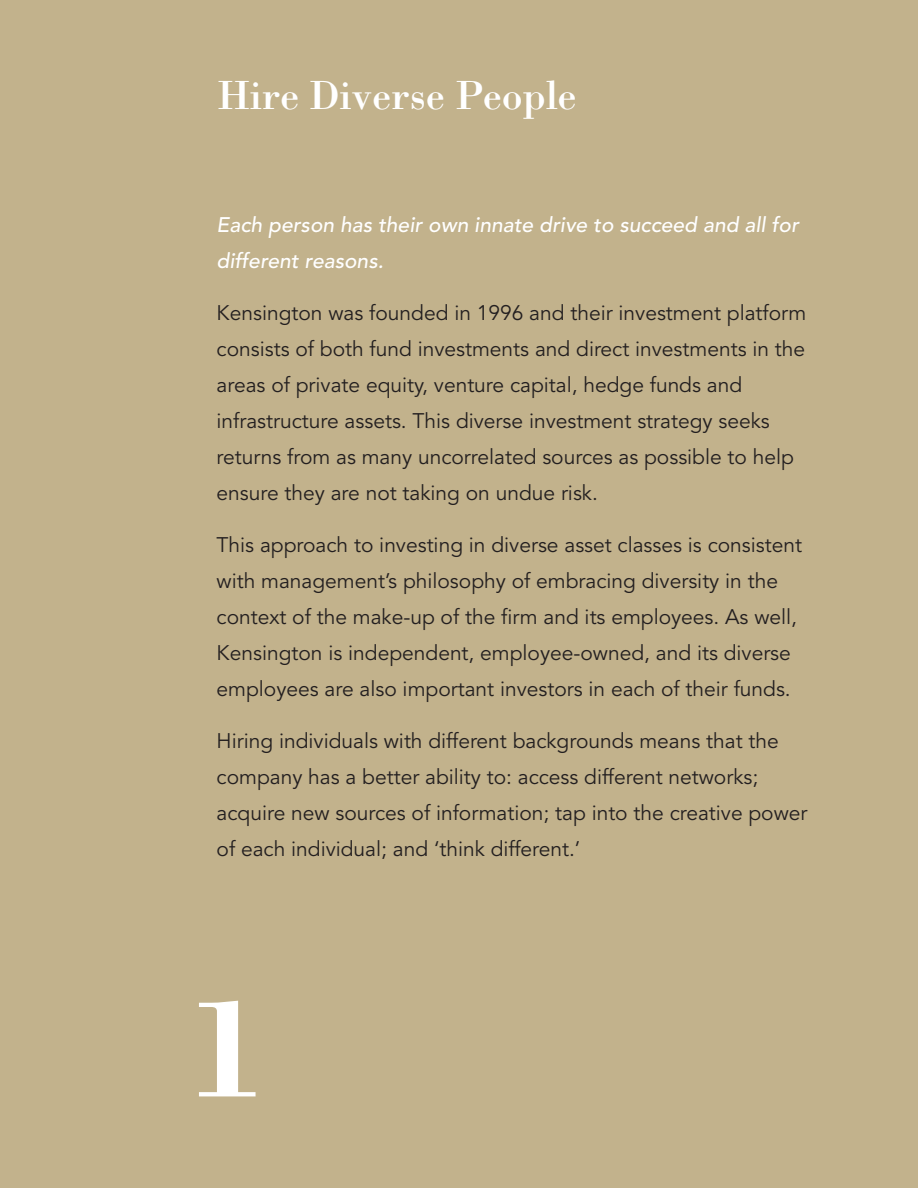
<style>
.page{position:relative;width:918px;height:1188px;background:#c2b28c}
.page>*{position:absolute;margin:0;border:0;box-sizing:border-box;transform-origin:0 0}
.t1{font:700 144px "Bodoni";color:#fff}
.t2{font:42px "Bodoni";color:#fff}
.t3{font:21px/36px "Avenir";color:#231f20}
.t4{font:500 21px/36px "Avenir";color:#fff}
</style>
<div class="page">
<h2 class="t2" style="left:218px;top:80px;width:361px">Hire Diverse People</h2>
<p class="t4" style="left:217px;top:209px;width:587px">Each person has their own innate drive to succeed and all for different reasons.</p>
<p class="t3" style="left:217px;top:297px;width:591px">Kensington was founded in 1996 and their investment platform consists of both fund investments and direct investments in the areas of private equity, venture capital, hedge funds and infrastructure assets. This diverse investment strategy seeks returns from as many uncorrelated sources as possible to help ensure they are not taking on undue risk.</p>
<p class="t3" style="left:217px;top:529px;width:587px">This approach to investing in diverse asset classes is consistent with management’s philosophy of embracing diversity in the context of the make-up of the firm and its employees. As well, Kensington is independent, employee-owned, and its diverse employees are also important investors in each of their funds.</p>
<p class="t3" style="left:217px;top:726px;width:592px">Hiring individuals with different backgrounds means that the company has a better ability to: access different networks; acquire new sources of information; tap into the creative power of each individual; and ‘think different.’</p>
<h1 class="t1" style="left:182px;top:998px;width:89px">1</h1>
</div>
